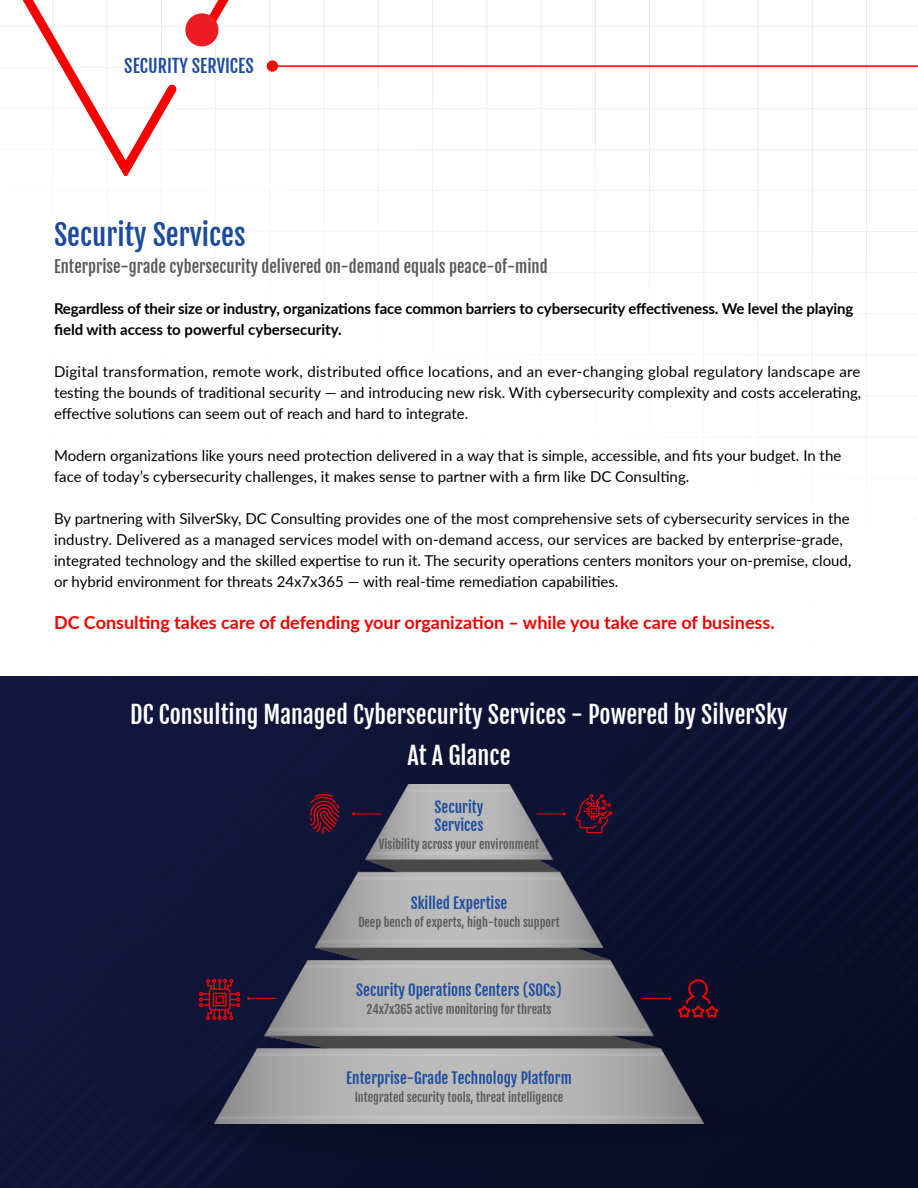
<style>
.page{position:relative;width:918px;height:1188px;background:#fff}
.page>*{position:absolute;margin:0;border:0;box-sizing:border-box;transform-origin:0 0}
.t1{font:28.5px "Fjalla One";color:#1c4a9e}
.t2{font:24px/40.5px "Fjalla One";color:#fff;text-align:center}
.t3{font:700 18px "Lato";color:#f70000}
.t4{font:18px "Fjalla One";color:#1c4a9e}
.t5{font:16.5px "Fjalla One";color:#58595b}
.t6{font:15px/21px "Lato";color:#000}
.t7{font:700 15px/21px "Lato";letter-spacing:-.01em;color:#000}
.t8{font:15px/18px "Fjalla One";color:#1c4a9e}
.t9{font:12px "Fjalla One";color:#58595b}
</style>
<div class="page">
<svg style="left:208px;top:0;width:78px;height:39px"></svg>
<svg style="left:0;top:0;width:177px;height:176px"></svg>
<div style="left:185px;top:13px;width:33px;height:33px;background:#ed1c24;border-radius:50%"></div>
<hr style="left:272px;top:65px;width:646px;height:2px;background:#f70000">
<div style="left:267px;top:60px;width:11px;height:12px;background:#f70000;border-radius:50%"></div>
<div style="left:0;top:676px;width:918px;height:512px;background:linear-gradient(to right,#11163b,#0a0e28)"></div>
<img style="left:214px;top:784px;width:490px;height:339px">
<svg style="left:310px;top:794px;width:29px;height:40px"></svg>
<svg style="left:352px;top:812px;width:29px;height:3px"></svg>
<svg style="left:537px;top:812px;width:29px;height:3px"></svg>
<svg style="left:576px;top:794px;width:36px;height:39px"></svg>
<svg style="left:247px;top:997px;width:29px;height:3px"></svg>
<svg style="left:642px;top:997px;width:29px;height:3px"></svg>
<svg style="left:199px;top:979px;width:41px;height:41px"></svg>
<svg style="left:678px;top:979px;width:40px;height:39px"></svg>
<p class="t4" style="left:124px;top:55px;width:131px">SECURITY SERVICES</p>
<h1 class="t1" style="left:54px;top:217px;width:193px">Security Services</h1>
<p class="t5" style="left:54px;top:256px;width:495px">Enterprise-grade cybersecurity delivered on-demand equals peace-of-mind</p>
<p class="t7" style="left:54px;top:297px;width:801px">Regardless of their size or industry, organizations face common barriers to cybersecurity effectiveness. We level the playing field with access to powerful cybersecurity.</p>
<p class="t6" style="left:54px;top:360px;width:809px;text-align:justify">Digital transformation, remote work, distributed office locations, and an ever-changing global regulatory landscape are testing the bounds of traditional security — and introducing new risk. With cybersecurity complexity and costs accelerating, effective solutions can seem out of reach and hard to integrate.</p>
<p class="t6" style="left:54px;top:444px;width:789px">Modern organizations like yours need protection delivered in a way that is simple, accessible, and fits your budget. In the face of today’s cybersecurity challenges, it makes sense to partner with a firm like DC Consulting.</p>
<p class="t6" style="left:54px;top:507px;width:799px">By partnering with SilverSky, DC Consulting provides one of the most comprehensive sets of cybersecurity services in the industry. Delivered as a managed services model with on-demand access, our services are backed by enterprise-grade, integrated technology and the skilled expertise to run it. The security operations centers monitors your on-premise, cloud, or hybrid environment for threats 24x7x365 — with real-time remediation capabilities.</p>
<p class="t3" style="left:54px;top:609px;width:722px">DC Consulting takes care of defending your organization – while you take care of business.</p>
<h2 class="t2" style="left:130px;top:694px;width:659px">DC Consulting Managed Cybersecurity Services - Powered by SilverSky<br>At A Glance</h2>
<p class="t8" style="left:435px;top:798px;width:50px">Security<br>Services</p>
<p class="t9" style="left:379px;top:836px;width:162px">Visibility across your environment</p>
<p class="t8" style="left:411px;top:894px;width:98px">Skilled Expertise</p>
<p class="t9" style="left:358px;top:914px;width:203px">Deep bench of experts, high-touch support</p>
<p class="t8" style="left:356px;top:981px;width:207px">Security Operations Centers (SOCs)</p>
<p class="t9" style="left:367px;top:1001px;width:186px">24x7x365 active monitoring for threats</p>
<p class="t8" style="left:346px;top:1069px;width:227px">Enterprise-Grade Technology Platform</p>
<p class="t9" style="left:355px;top:1090px;width:210px">Integrated security tools, threat intelligence</p>
</div>
